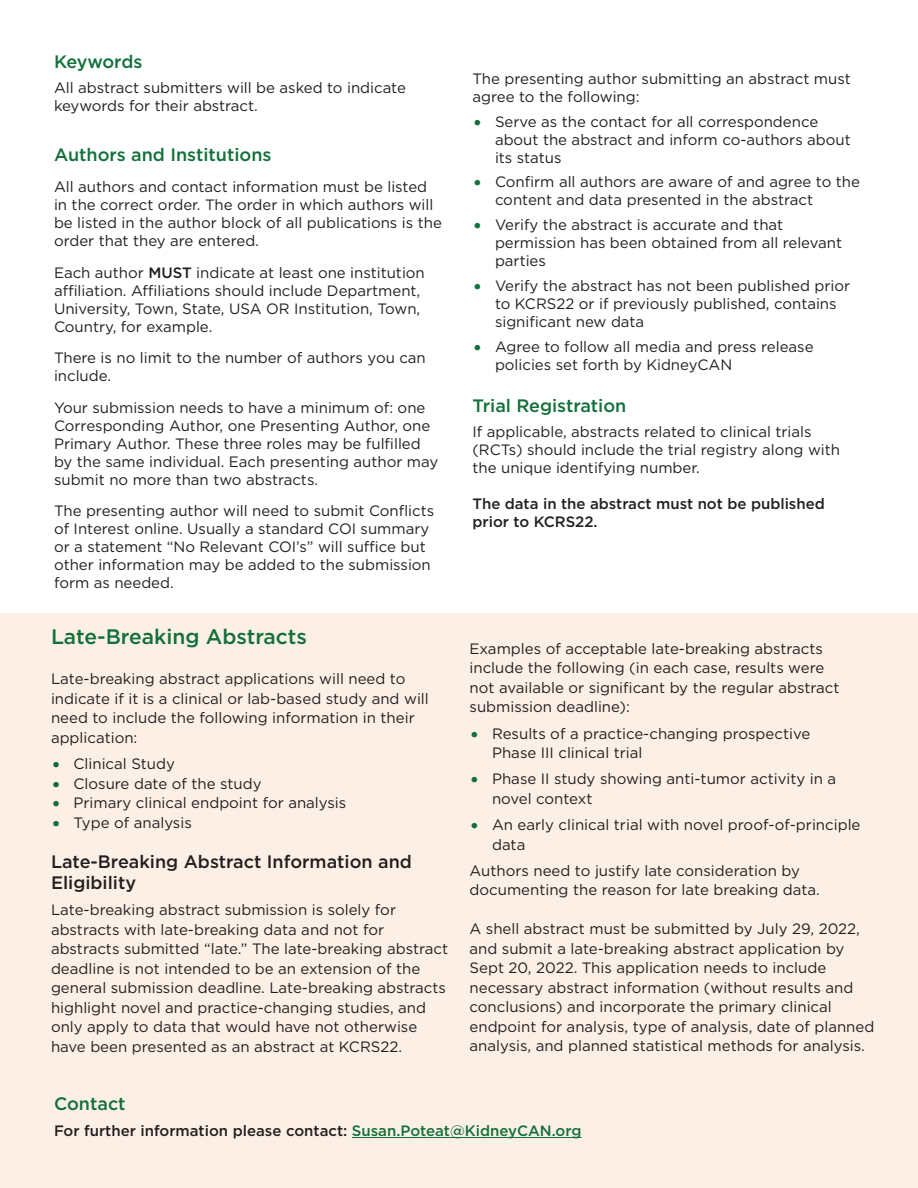
<style>
.page{position:relative;width:918px;height:1188px;background:#fff}
.page>*{position:absolute;margin:0;border:0;box-sizing:border-box;transform-origin:0 0}
.t1{font:500 21px "Gotham";color:#12703a}
.t2{font:500 18px "Gotham";color:#12703a}
.t3{font:500 18px/21px "Gotham";color:#231f20}
.t4{font:15px/18px "Gotham";color:#231f20}
.t5{font:500 15px/18px "Gotham";color:#231f20}
.s1{font-weight:500}
.s2{font-size:21px;color:#12703a}
.s3{color:#12703a}
</style>
<div class="page">
<div style="left:0;top:613px;width:918px;height:575px;background:#fcefe5"></div>
<hr style="left:352px;top:1137px;width:229px;height:1px;background:#12703a">
<p class="t2" style="left:54px;top:50px;width:90px">Keywords</p>
<p class="t4" style="left:54px;top:79px;width:354px">All abstract submitters will be asked to indicate keywords for their abstract.</p>
<p class="t2" style="left:54px;top:143px;width:219px">Authors and Institutions</p>
<p class="t4" style="left:54px;top:178px;width:389px">All authors and contact information must be listed in the correct order. The order in which authors will be listed in the author block of all publications is the order that they are entered.</p>
<p class="t4" style="left:54px;top:263px;width:372px">Each author <span class="s1">MUST</span> indicate at least one institution affiliation. Affiliations should include Department, University, Town, State, USA OR Institution, Town, Country, for example.</p>
<p class="t4" style="left:54px;top:349px;width:373px">There is no limit to the number of authors you can include.</p>
<p class="t4" style="left:54px;top:398px;width:386px">Your submission needs to have a minimum of: one Corresponding Author, one Presenting Author, one Primary Author. These three roles may be fulfilled by the same individual. Each presenting author may submit no more than two abstracts.</p>
<p class="t4" style="left:54px;top:502px;width:382px">The presenting author will need to submit Conflicts of Interest online. Usually a standard COI summary or a statement “No Relevant COI’s” will suffice but other information may be added to the submission form as needed.</p>
<h1 class="t1" style="left:51px;top:623px;width:258px">Late-Breaking Abstracts</h1>
<p class="t4" style="left:51px;top:669px;width:379px;line-height:19.5px">Late-breaking abstract applications will need to indicate if it is a clinical or lab-based study and will need to include the following information in their application:</p>
<p class="t4" style="left:51px;top:754px;width:125px"><span class="s2">•</span> Clinical Study</p>
<p class="t4" style="left:51px;top:774px;width:212px"><span class="s2">•</span> Closure date of the study</p>
<p class="t4" style="left:51px;top:793px;width:297px"><span class="s2">•</span> Primary clinical endpoint for analysis</p>
<p class="t4" style="left:51px;top:813px;width:142px"><span class="s2">•</span> Type of analysis</p>
<p class="t3" style="left:51px;top:851px;width:362px">Late-Breaking Abstract Information and<br>Eligibility</p>
<p class="t4" style="left:51px;top:900px;width:399px;line-height:19.5px">Late-breaking abstract submission is solely for abstracts with late-breaking data and not for abstracts submitted “late.” The late-breaking abstract deadline is not intended to be an extension of the general submission deadline. Late-breaking abstracts highlight novel and practice-changing studies, and only apply to data that would have not otherwise have been presented as an abstract at KCRS22.</p>
<p class="t4" style="left:472px;top:69px;width:380px">The presenting author submitting an abstract must agree to the following:</p>
<p class="t4" style="left:495px;top:112px;width:357px;text-indent:-22px"><span class="s2">•</span> Serve as the contact for all correspondence about the abstract and inform co-authors about its status</p>
<p class="t4" style="left:495px;top:173px;width:367px;text-indent:-22px"><span class="s2">•</span> Confirm all authors are aware of and agree to the content and data presented in the abstract</p>
<p class="t4" style="left:495px;top:216px;width:349px;text-indent:-22px"><span class="s2">•</span> Verify the abstract is accurate and that permission has been obtained from all relevant parties</p>
<p class="t4" style="left:495px;top:276px;width:357px;text-indent:-22px"><span class="s2">•</span> Verify the abstract has not been published prior to KCRS22 or if previously published, contains significant new data</p>
<p class="t4" style="left:495px;top:337px;width:320px;text-indent:-22px"><span class="s2">•</span> Agree to follow all media and press release policies set forth by KidneyCAN</p>
<p class="t2" style="left:472px;top:394px;width:155px">Trial Registration</p>
<p class="t4" style="left:472px;top:423px;width:369px">If applicable, abstracts related to clinical trials (RCTs) should include the trial registry along with the unique identifying number.</p>
<p class="t5" style="left:472px;top:495px;width:354px">The data in the abstract must not be published prior to KCRS22.</p>
<p class="t4" style="left:470px;top:639px;width:371px;line-height:19.5px">Examples of acceptable late-breaking abstracts include the following (in each case, results were not available or significant by the regular abstract submission deadline):</p>
<p class="t4" style="left:492px;top:723px;width:320px;line-height:19.5px;text-indent:-22px"><span class="s2">•</span> Results of a practice-changing prospective<br>Phase III clinical trial</p>
<p class="t4" style="left:492px;top:769px;width:346px;line-height:19.5px;text-indent:-22px"><span class="s2">•</span> Phase II study showing anti-tumor activity in a novel context</p>
<p class="t4" style="left:492px;top:815px;width:370px;line-height:19.5px;text-indent:-22px"><span class="s2">•</span> An early clinical trial with novel proof-of-principle data</p>
<p class="t4" style="left:470px;top:861px;width:352px;line-height:19.5px">Authors need to justify late consideration by documenting the reason for late breaking data.</p>
<p class="t4" style="left:470px;top:919px;width:406px;line-height:19.5px">A shell abstract must be submitted by July 29, 2022, and submit a late-breaking abstract application by Sept 20, 2022. This application needs to include necessary abstract information (without results and conclusions) and incorporate the primary clinical endpoint for analysis, type of analysis, date of planned analysis, and planned statistical methods for analysis.</p>
<p class="t2" style="left:54px;top:1092px;width:73px">Contact</p>
<p class="t5" style="left:54px;top:1122px;width:529px">For further information please contact: <span class="s3">Susan.Poteat@KidneyCAN.org</span></p>
</div>
